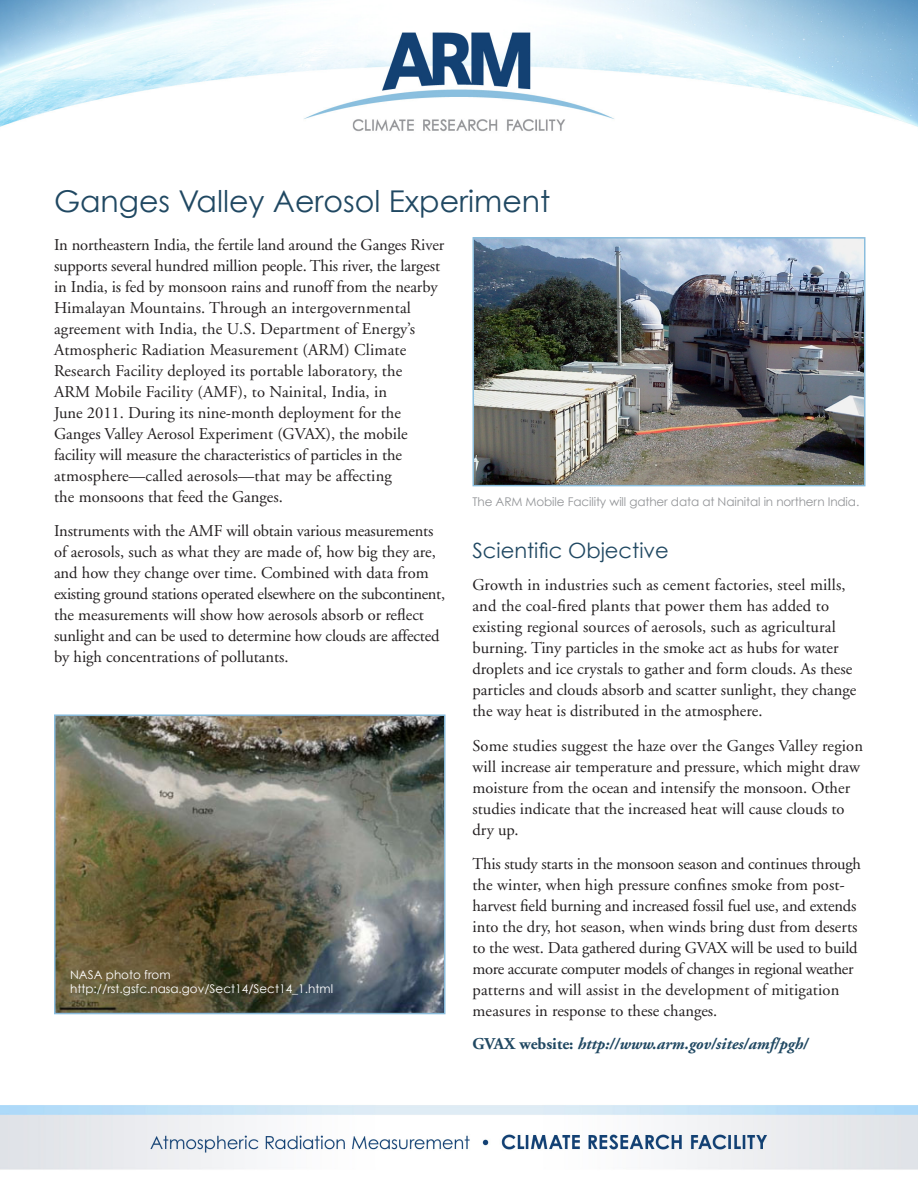
<style>
.page{position:relative;width:918px;height:1188px;background:#fff}
.page>*{position:absolute;margin:0;border:0;box-sizing:border-box;transform-origin:0 0}
.Subhead1{font:30px "Century Gothic";color:#204862}
.Subhead2{font:21px "Century Gothic";color:#204862}
.Body_Text{font:16.5px/21px "Adobe Garamond";color:#231f20}
.Body_Text-2{font:italic 700 16.5px "Adobe Garamond";color:#204862}
.t1{font:12px "Century Gothic";letter-spacing:-.01em;color:#939598}
.t2{font:12px/14.4px "Century Gothic";color:#fff}
.s1{font-style:normal}
</style>
<div class="page">
<img style="left:0;top:0;width:918px;height:1170px">
<img style="left:56px;top:716px;width:388px;height:296px">
<div style="left:54px;top:714px;width:392px;height:300px;border:1px solid #8abddd"></div>
<img style="left:475px;top:240px;width:388px;height:243px">
<div style="left:472px;top:237px;width:394px;height:249px;border:2px solid #8abddd"></div>
<p class="Subhead1" style="left:54px;top:182px;width:498px">Ganges Valley Aerosol Experiment</p>
<p class="Body_Text" style="left:54px;top:234px;width:392px">In northeastern India, the fertile land around the Ganges River supports several hundred million people. This river, the largest in India, is fed by monsoon rains and runoff from the nearby Himalayan Mountains. Through an intergovernmental agreement with India, the U.S. Department of Energy’s Atmospheric Radiation Measurement (ARM) Climate Research Facility deployed its portable laboratory, the<br>ARM Mobile Facility (AMF), to Nainital, India, in<br>June 2011. During its nine-month deployment for the Ganges Valley Aerosol Experiment (GVAX), the mobile facility will measure the characteristics of particles in the atmosphere—called aerosols—that may be affecting<br>the monsoons that feed the Ganges.</p>
<p class="Body_Text" style="left:54px;top:521px;width:393px">Instruments with the AMF will obtain various measurements of aerosols, such as what they are made of, how big they are, and how they change over time. Combined with data from existing ground stations operated elsewhere on the subcontinent, the measurements will show how aerosols absorb or reflect sunlight and can be used to determine how clouds are affected by high concentrations of pollutants.</p>
<p class="t1" style="left:472px;top:494px;width:388px">The ARM Mobile Facility will gather data at Nainital in northern India.</p>
<p class="Subhead2" style="left:472px;top:538px;width:198px">Scientific Objective</p>
<p class="Body_Text" style="left:472px;top:575px;width:385px">Growth in industries such as cement factories, steel mills, and the coal-fired plants that power them has added to existing regional sources of aerosols, such as agricultural burning. Tiny particles in the smoke act as hubs for water droplets and ice crystals to gather and form clouds. As these particles and clouds absorb and scatter sunlight, they change the way heat is distributed in the atmosphere.</p>
<p class="Body_Text" style="left:472px;top:735px;width:392px">Some studies suggest the haze over the Ganges Valley region will increase air temperature and pressure, which might draw moisture from the ocean and intensify the monsoon. Other studies indicate that the increased heat will cause clouds to dry up.</p>
<p class="Body_Text" style="left:472px;top:854px;width:390px">This study starts in the monsoon season and continues through the winter, when high pressure confines smoke from post&shy;harvest field burning and increased fossil fuel use, and extends into the dry, hot season, when winds bring dust from deserts to the west. Data gathered during GVAX will be used to build more accurate computer models of changes in regional weather patterns and will assist in the development of mitigation measures in response to these changes.</p>
<p class="Body_Text-2" style="left:472px;top:1035px;width:337px"><span class="s1">GVAX website:</span> http://www.arm.gov/sites/amf/pgh/</p>
<p class="t2" style="left:70px;top:967px;width:264px">NASA photo from http://rst.gsfc.nasa.gov/Sect14/Sect14_1.html</p>
</div>
